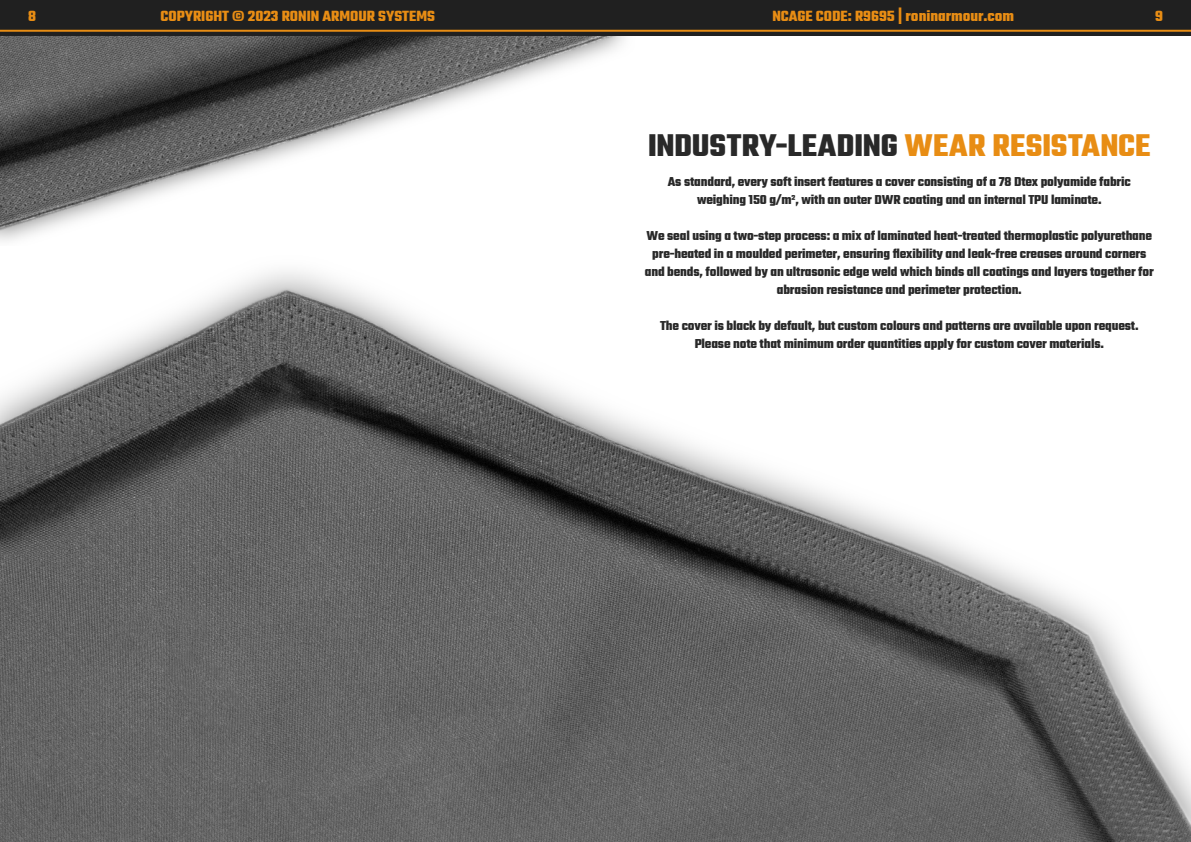
<style>
.page{position:relative;width:1191px;height:842px;background:#fff}
.page>*{position:absolute;margin:0;border:0;box-sizing:border-box;transform-origin:0 0}
.t1{font:700 34px "Teko";color:#292929}
.t2{font:700 16px "Teko";color:#e88d14}
.t3{font:700 14px/18px "Teko";letter-spacing:-.01em;color:#292929;text-align:center}
.s1{color:#e88d14}
</style>
<div class="page">
<img style="left:0;top:36px;width:626px;height:205px">
<img style="left:0;top:271px;width:1191px;height:571px">
<div style="left:0;top:0;width:1191px;height:36px;background:#202020"></div>
<hr style="left:1px;top:30px;width:1189px;height:2px;background:#e88d14">
<p class="t2" style="left:28px;top:6px;width:9px">8</p>
<p class="t2" style="left:160px;top:6px;width:276px">COPYRIGHT © 2023 RONIN ARMOUR SYSTEMS</p>
<p class="t2" style="left:772px;top:6px;width:243px">NCAGE CODE: R9695 | roninarmour.com</p>
<p class="t2" style="left:1155px;top:6px;width:9px">9</p>
<h1 class="t1" style="left:648px;top:123px;width:504px">INDUSTRY-LEADING <span class="s1">WEAR RESISTANCE</span></h1>
<p class="t3" style="left:668px;top:173px;width:464px">As standard, every soft insert features a cover consisting of a 78 Dtex polyamide fabric weighing 150 g/m², with an outer DWR coating and an internal TPU laminate.</p>
<p class="t3" style="left:645px;top:227px;width:510px">We seal using a two-step process: a mix of laminated heat-treated thermoplastic polyurethane pre-heated in a moulded perimeter, ensuring flexibility and leak-free creases around corners and bends, followed by an ultrasonic edge weld which binds all coatings and layers together for abrasion resistance and perimeter protection.</p>
<p class="t3" style="left:660px;top:317px;width:480px">The cover is black by default, but custom colours and patterns are available upon request.<br>Please note that minimum order quantities apply for custom cover materials.</p>
</div>
